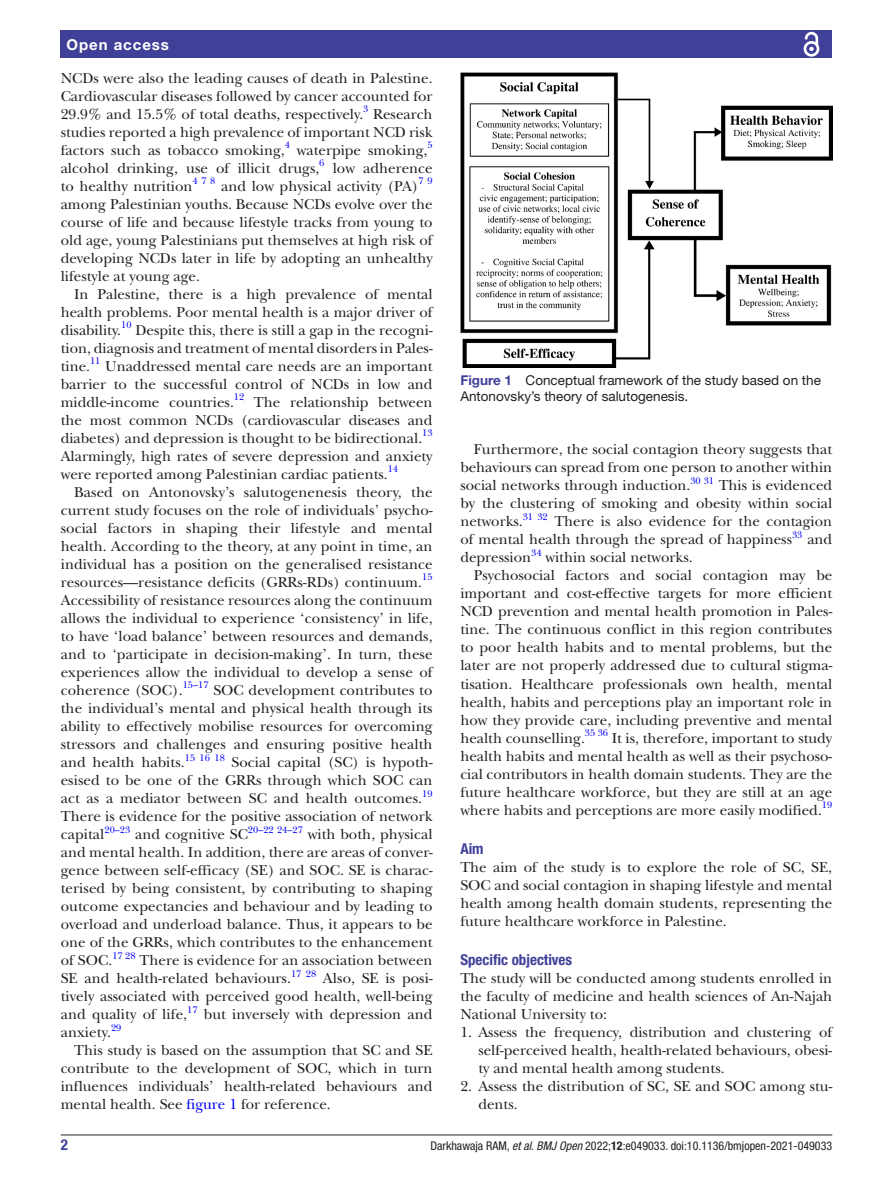
<style>
.page{position:relative;width:893px;height:1191px;background:#fff}
.page>*{position:absolute;margin:0;border:0;box-sizing:border-box;transform-origin:0 0}
.t1{font:15px/18px "New Baskerville";color:#231f20;text-align:justify}
.t2{font:700 condensed 15px "Helvetica Neue LT Std";color:#414099}
.t3{font:700 15px "Helvetica Neue LT Std";letter-spacing:.065em;color:#fff}
.t4{font:13.5px/16.2px "Helvetica Neue LT Std";color:#231f20}
.t5{font:condensed 12px "Helvetica Neue LT Std";color:#231f20}
.t6{font:9.9px "New Baskerville";letter-spacing:.005em;color:#00f}
.s1{color:#00f}
.s2{font-weight:700;color:#414099}
.s3{font-style:italic}
.s4{font-weight:700}
</style>
<div class="page">
<hr style="left:61px;top:1134px;width:771px;height:1px;background:#231f20">
<div style="left:61px;top:31px;width:771px;height:27px;background:#414099"></div>
<svg style="left:803px;top:31px;width:17px;height:26px"></svg>
<img style="left:460px;top:73px;width:372px;height:294px">
<p class="t3" style="left:66px;top:35px;width:104px">Open access</p>
<p class="t1" style="left:61px;top:69px;width:373px">NCDs were also the leading causes of death in Palestine.<br>Cardiovascular diseases followed by cancer accounted for 29.9% and 15.5% of total deaths, respectively.</p>
<p class="t6" style="left:363px;top:103px;width:7px">3</p>
<p class="t1" style="left:61px;top:105px;width:373px;text-indent:312px">Research studies reported a high prevalence of important NCD risk factors such as tobacco smoking,</p>
<p class="t6" style="left:285px;top:139px;width:7px">4</p>
<p class="t1" style="left:297px;top:141px;width:132px">waterpipe smoking,</p>
<p class="t6" style="left:427px;top:139px;width:7px">5</p>
<p class="t1" style="left:61px;top:159px;width:260px">alcohol drinking, use of illicit drugs,</p>
<p class="t6" style="left:319px;top:157px;width:7px">6</p>
<p class="t1" style="left:333px;top:159px;width:101px">low adherence</p>
<p class="t1" style="left:61px;top:177px;width:133px">to healthy nutrition</p>
<p class="t6" style="left:418px;top:175px;width:16px">7 9</p>
<p class="t1" style="left:61px;top:195px;width:373px">among Palestinian youths. Because NCDs evolve over the course of life and because lifestyle tracks from young to old age, young Palestinians put themselves at high risk of developing NCDs later in life by adopting an unhealthy lifestyle at young age.</p>
<p class="t1" style="left:61px;top:285px;width:373px;text-indent:14px">In Palestine, there is a high prevalence of mental health problems. Poor mental health is a major driver of disability.</p>
<p class="t6" style="left:192px;top:175px;width:25px">4 7 8</p>
<p class="t1" style="left:221px;top:177px;width:199px">and low physical activity (PA)</p>
<p class="t6" style="left:121px;top:319px;width:12px">10</p>
<p class="t1" style="left:61px;top:321px;width:373px;text-indent:75px">Despite this, there is still a gap in the recogni&shy;tion, diagnosis and treatment of mental disorders in Pales&shy;tine.</p>
<p class="t6" style="left:90px;top:355px;width:12px">11</p>
<p class="t1" style="left:61px;top:357px;width:373px;text-indent:44px">Unaddressed mental care needs are an important barrier to the successful control of NCDs in low and middle-income countries.</p>
<p class="t6" style="left:234px;top:391px;width:12px">12</p>
<p class="t1" style="left:61px;top:393px;width:373px;text-indent:193px">The relationship between the most common NCDs (cardiovascular diseases and diabetes) and depression is thought to be bidirectional.<sup>13<br></sup>Alarmingly, high rates of severe depression and anxiety were reported among Palestinian cardiac patients.</p>
<p class="t6" style="left:388px;top:463px;width:12px">14</p>
<p class="t1" style="left:61px;top:483px;width:373px;text-indent:14px">Based on Antonovsky’s salutogenenesis theory, the current study focuses on the role of individuals’ psycho&shy;social factors in shaping their lifestyle and mental health. According to the theory, at any point in time, an individual has a position on the generalised resistance resources—resistance deficits (GRRs-RDs) continuum.</p>
<p class="t6" style="left:422px;top:571px;width:12px">15</p>
<p class="t1" style="left:61px;top:591px;width:373px">Accessibility of resistance resources along the continuum allows the individual to experience ‘consistency’ in life, to have ‘load balance’ between resources and demands, and to ‘participate in decision-making’. In turn, these experiences allow the individual to develop a sense of coherence (SOC).</p>
<p class="t6" style="left:183px;top:679px;width:27px">15–17</p>
<p class="t1" style="left:61px;top:681px;width:373px;text-indent:153px">SOC development contributes to the individual’s mental and physical health through its ability to effectively mobilise resources for overcoming stressors and challenges and ensuring positive health and health habits.</p>
<p class="t6" style="left:185px;top:751px;width:42px">15 16 18</p>
<p class="t1" style="left:61px;top:753px;width:373px;text-indent:171px">Social capital (SC) is hypoth&shy;esised to be one of the GRRs through which SOC can act as a mediator between SC and health outcomes.</p>
<p class="t6" style="left:422px;top:787px;width:12px">19</p>
<p class="t1" style="left:61px;top:807px;width:373px">There is evidence for the positive association of network capital</p>
<p class="t6" style="left:104px;top:823px;width:27px">20–23</p>
<p class="t1" style="left:135px;top:825px;width:114px">and cognitive SC</p>
<p class="t6" style="left:248px;top:823px;width:56px">20–22 24–27</p>
<p class="t1" style="left:61px;top:825px;width:373px;text-indent:247px">with both, physical and mental health. In addition, there are areas of conver&shy;gence between self-efficacy (SE) and SOC. SE is charac&shy;terised by being consistent, by contributing to shaping outcome expectancies and behaviour and by leading to overload and underload balance. Thus, it appears to be one of the GRRs, which contributes to the enhancement of SOC.</p>
<p class="t6" style="left:112px;top:949px;width:25px">17 28</p>
<p class="t1" style="left:61px;top:951px;width:373px;text-indent:79px">There is evidence for an association between<br>SE and health-related behaviours.</p>
<p class="t6" style="left:291px;top:967px;width:27px">17 28</p>
<p class="t1" style="left:61px;top:969px;width:373px;text-indent:262px">Also, SE is posi&shy;tively associated with perceived good health, well-being and quality of life,<sup>17</sup> but inversely with depression and anxiety.</p>
<p class="t6" style="left:111px;top:1021px;width:12px">29</p>
<p class="t1" style="left:61px;top:1041px;width:373px;text-indent:14px">This study is based on the assumption that SC and SE contribute to the development of SOC, which in turn influences individuals’ health-related behaviours and mental health. See <span class="s1">figure 1</span> for reference.</p>
<p class="t4" style="left:460px;top:372px;width:362px"><span class="s2">Figure 1</span> Conceptual framework of the study based on the<br>Antonovsky’s theory of salutogenesis.</p>
<p class="t1" style="left:460px;top:440px;width:373px;text-indent:14px">Furthermore, the social contagion theory suggests that behaviours can spread from one person to another within social networks through induction.</p>
<p class="t6" style="left:690px;top:475px;width:25px">30 31</p>
<p class="t1" style="left:460px;top:476px;width:373px;text-indent:258px">This is evidenced by the clustering of smoking and obesity within social networks.</p>
<p class="t6" style="left:523px;top:511px;width:27px">31 32</p>
<p class="t1" style="left:460px;top:512px;width:373px;text-indent:94px">There is also evidence for the contagion of mental health through the spread of happiness</p>
<p class="t6" style="left:792px;top:529px;width:12px">33</p>
<p class="t1" style="left:807px;top:530px;width:26px">and</p>
<p class="t1" style="left:460px;top:548px;width:72px">depression</p>
<p class="t6" style="left:531px;top:547px;width:12px">34</p>
<p class="t1" style="left:545px;top:548px;width:149px">within social networks.</p>
<p class="t1" style="left:474px;top:566px;width:360px">Psychosocial factors and social contagion may be</p>
<p class="t1" style="left:460px;top:584px;width:373px">important and cost-effective targets for more efficient</p>
<p class="t1" style="left:460px;top:602px;width:373px">NCD prevention and mental health promotion in Pales-</p>
<p class="t1" style="left:460px;top:620px;width:373px">tine. The continuous conflict in this region contributes</p>
<p class="t1" style="left:460px;top:638px;width:373px">to poor health habits and to mental problems, but the</p>
<p class="t1" style="left:460px;top:656px;width:373px">later are not properly addressed due to cultural stigma-</p>
<p class="t1" style="left:460px;top:674px;width:373px">tisation. Healthcare professionals own health, mental</p>
<p class="t1" style="left:460px;top:692px;width:373px">health, habits and perceptions play an important role in</p>
<p class="t1" style="left:460px;top:710px;width:373px">how they provide care, including preventive and mental</p>
<p class="t1" style="left:460px;top:728px;width:126px">health counselling.</p>
<p class="t6" style="left:585px;top:727px;width:25px">35 36</p>
<p class="t1" style="left:460px;top:728px;width:373px;text-indent:151px">It is, therefore, important to study health habits and mental health as well as their psychoso&shy;cial contributors in health domain students. They are the future healthcare workforce, but they are still at an age where habits and perceptions are more easily modified.</p>
<p class="t6" style="left:822px;top:799px;width:12px">19</p>
<p class="t2" style="left:460px;top:839px;width:25px">Aim</p>
<p class="t1" style="left:460px;top:858px;width:373px">The aim of the study is to explore the role of SC, SE, SOC and social contagion in shaping lifestyle and mental health among health domain students, representing the future healthcare workforce in Palestine.</p>
<p class="t2" style="left:460px;top:950px;width:113px">Specific objectives</p>
<p class="t1" style="left:460px;top:969px;width:373px">The study will be conducted among students enrolled in the faculty of medicine and health sciences of An-Najah National University to:</p>
<p class="t1" style="left:478px;top:1023px;width:355px;text-indent:-18px">1. Assess the frequency, distribution and clustering of self-perceived health, health-related behaviours, obesi&shy;ty and mental health among students.</p>
<p class="t1" style="left:478px;top:1077px;width:355px;text-indent:-18px">2. Assess the distribution of SC, SE and SOC among stu&shy;dents.</p>
<p class="t2" style="left:61px;top:1135px;width:9px">2</p>
<p class="t5" style="left:430px;top:1138px;width:403px">Darkhawaja RAM, <span class="s3">et al</span>. <span class="s3">BMJ Open</span> 2022;<span class="s4">12</span>:e049033. doi:10.1136/bmjopen-2021-049033</p>
</div>
